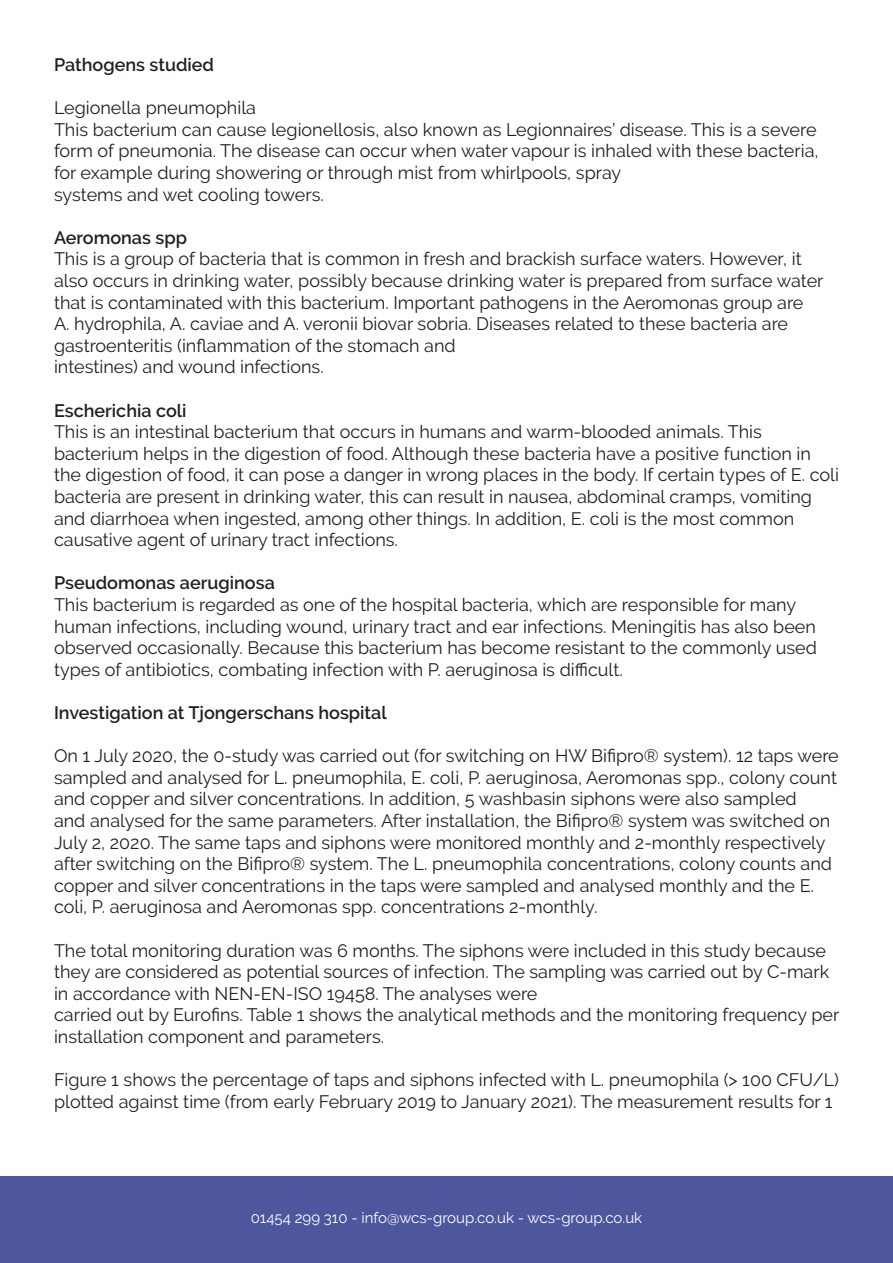
<style>
.page{position:relative;width:893px;height:1263px;background:#fff}
.page>*{position:absolute;margin:0;border:0;box-sizing:border-box;transform-origin:0 0}
.t1{font:18px/21.6px "Raleway";color:#231f20}
.t2{font:600 18px "Raleway";color:#231f20}
.t3{font:15px "Raleway";color:#fff}
</style>
<div class="page">
<div style="left:0;top:1176px;width:893px;height:87px;background:#4e579e"></div>
<p class="t2" style="left:54px;top:54px;width:162px">Pathogens studied</p>
<p class="t1" style="left:54px;top:97px;width:204px">Legionella pneumophila</p>
<p class="t1" style="left:54px;top:119px;width:766px;text-align:justify">This bacterium can cause legionellosis, also known as Legionnaires’ disease. This is a severe form of pneumonia. The disease can occur when water vapour is inhaled with these bacteria, for example during showering or through mist from whirlpools, spray</p>
<p class="t1" style="left:54px;top:183px;width:271px">systems and wet cooling towers.</p>
<p class="t2" style="left:54px;top:227px;width:135px">Aeromonas spp</p>
<p class="t1" style="left:54px;top:248px;width:771px">This is a group of bacteria that is common in fresh and brackish surface waters. However, it also occurs in drinking water, possibly because drinking water is prepared from surface water that is contaminated with this bacterium. Important pathogens in the Aeromonas group are<br>A. hydrophila, A. caviae and A. veronii biovar sobria. Diseases related to these bacteria are gastroenteritis (inflammation of the stomach and</p>
<p class="t1" style="left:54px;top:356px;width:271px">intestines) and wound infections.</p>
<p class="t2" style="left:54px;top:400px;width:134px">Escherichia coli</p>
<p class="t1" style="left:54px;top:421px;width:786px">This is an intestinal bacterium that occurs in humans and warm-blooded animals. This bacterium helps in the digestion of food. Although these bacteria have a positive function in the digestion of food, it can pose a danger in wrong places in the body. If certain types of E. coli bacteria are present in drinking water, this can result in nausea, abdominal cramps, vomiting and diarrhoea when ingested, among other things. In addition, E. coli is the most common causative agent of urinary tract infections.</p>
<p class="t2" style="left:54px;top:573px;width:222px">Pseudomonas aeruginosa</p>
<p class="t1" style="left:54px;top:594px;width:764px">This bacterium is regarded as one of the hospital bacteria, which are responsible for many human infections, including wound, urinary tract and ear infections. Meningitis has also been observed occasionally. Because this bacterium has become resistant to the commonly used types of antibiotics, combating infection with P. aeruginosa is difficult.</p>
<p class="t2" style="left:54px;top:702px;width:334px">Investigation at Tjongerschans hospital</p>
<p class="t1" style="left:54px;top:745px;width:786px">On 1 July 2020, the 0-study was carried out (for switching on HW Bifipro® system). 12 taps were sampled and analysed for L. pneumophila, E. coli, P. aeruginosa, Aeromonas spp., colony count and copper and silver concentrations. In addition, 5 washbasin siphons were also sampled<br>and analysed for the same parameters. After installation, the Bifipro® system was switched on July 2, 2020. The same taps and siphons were monitored monthly and 2-monthly respectively after switching on the Bifipro® system. The L. pneumophila concentrations, colony counts and copper and silver concentrations in the taps were sampled and analysed monthly and the E. coli, P. aeruginosa and Aeromonas spp. concentrations 2-monthly.</p>
<p class="t1" style="left:54px;top:939px;width:777px">The total monitoring duration was 6 months. The siphons were included in this study because they are considered as potential sources of infection. The sampling was carried out by C-mark in accordance with NEN-EN-ISO 19458. The analyses were</p>
<p class="t1" style="left:54px;top:1004px;width:787px">carried out by Eurofins. Table 1 shows the analytical methods and the monitoring frequency per installation component and parameters.</p>
<p class="t1" style="left:54px;top:1069px;width:786px">Figure 1 shows the percentage of taps and siphons infected with L. pneumophila (&gt; 100 CFU/L) plotted against time (from early February 2019 to January 2021). The measurement results for 1</p>
<p class="t3" style="left:251px;top:1209px;width:393px">01454 299 310 - info@wcs-group.co.uk - wcs-group.co.uk</p>
</div>
